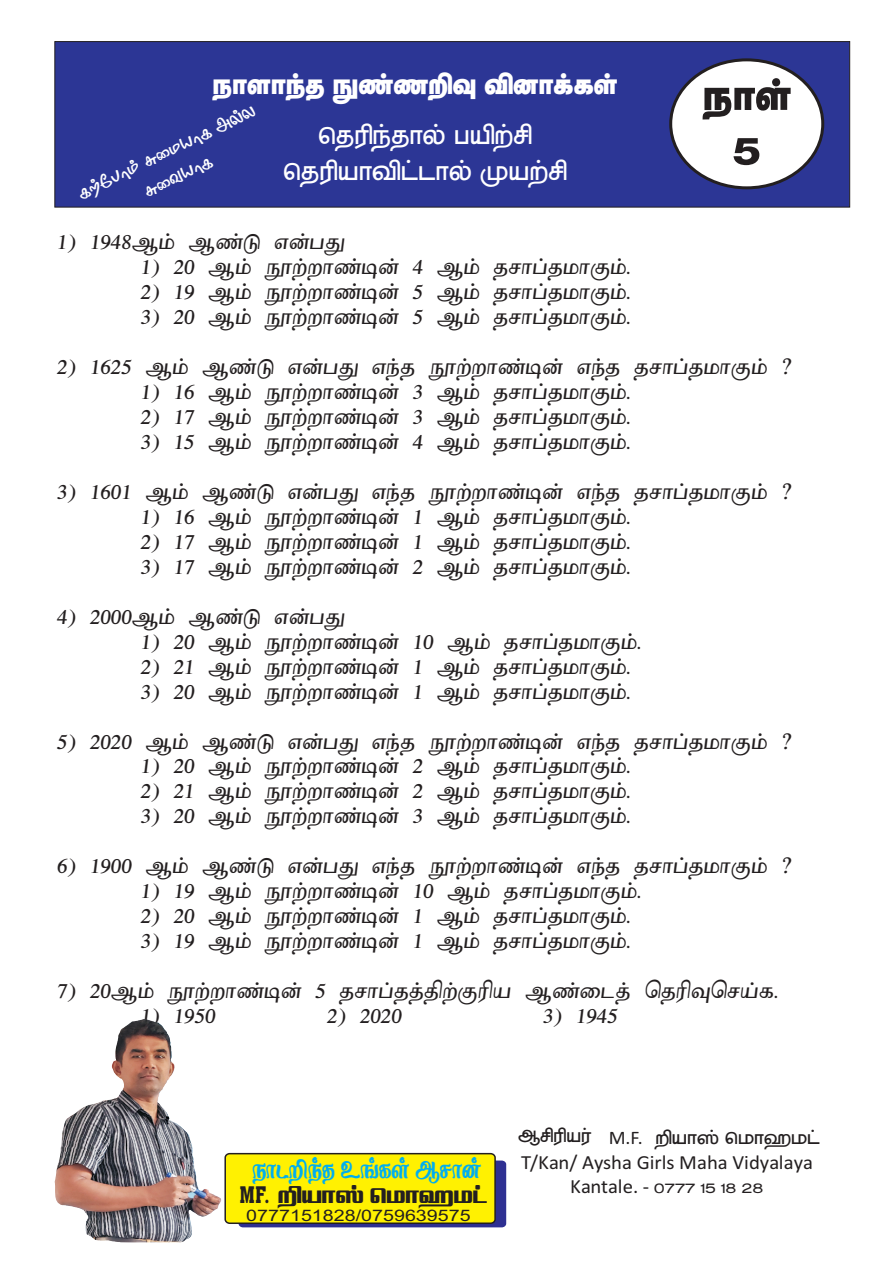
<style>
.page{position:relative;width:893px;height:1263px;background:#fff}
.page>*{position:absolute;margin:0;border:0;box-sizing:border-box;transform-origin:0 0}
.t1{font:54.6px/54.6px "NC Kavithajiny";color:#231f20;text-align:center}
.t2{font:36px/36px "NC Mani";color:#fff;text-align:center}
.t3{font:36px "NC Kavithajiny";color:#fff}
.t4{font:35.4px "NC Vemalan";color:#00aeef;scale:.73 1}
.t5{font:32.55px "NC Tharsha";color:#231f20;scale:.85 1}
.t6{font:27px "NC Gana";color:#fff}
.t7{font:25.5px "NC Mani";color:#231f20}
.t8{font:24px "NG Ganapathi";color:#231f20}
.t9{font:20.1px "Calibri";color:#231f20}
.t10{font:20.1px "NC Mani";color:#231f20}
.t11{font:15.9px "Arial";color:#231f20;scale:1.24 1}
.s1{font-family:"Aachen BT";font-size:22.5px}
.s2{font-family:"Calibri";font-size:19.2px}
.s3{font-family:"Calibri"}
</style>
<div class="page">
<div style="left:55px;top:41px;width:795px;height:166px;background:#2c3695"></div>
<div style="left:669px;top:58px;width:155px;height:131px;background:#fff;border:3px solid #231f20;border-radius:50%"></div>
<img style="left:54px;top:1032px;width:167px;height:211px">
<div style="left:239px;top:1160px;width:267px;height:67px;background:#2e3092;border-radius:4px"></div>
<div style="left:224px;top:1153px;width:272px;height:71px;background:#fff101;border:1px solid #231f20;border-radius:4px"></div>
<svg style="left:232px;top:109px;width:6px;height:6px"></svg>
<h2 class="t3" style="left:212px;top:67px;width:406px">ehshe;j Ez;zwpT tpdhf;fs;</h2>
<h2 class="t2" style="left:284px;top:118px;width:285px">njupe;jhy; gapw;rp njupahtpl;lhy; Kaw;rp</h2>
<p class="t6" style="left:72px;top:181px;width:196px;rotate:-26deg">f;gh; ia myy</p>
<p class="t6" style="left:83px;top:176px;width:136px;rotate:-26deg">wN kR k hf</p>
<p class="t6" style="left:139px;top:179px;width:75px;rotate:-26deg">Ritahf</p>
<h1 class="t1" style="left:703px;top:69px;width:90px">ehs;<br>5</h1>
<p class="t8" style="left:56px;top:231px;width:289px">1) 1948Mk; Mz;L vd;gJ</p>
<p class="t8" style="left:140px;top:255px;width:492px">1) 20 Mk; E}w;whz;bd; 4 Mk; jrhg;jkhFk;.</p>
<p class="t8" style="left:140px;top:280px;width:492px">2) 19 Mk; E}w;whz;bd; 5 Mk; jrhg;jkhFk;.</p>
<p class="t8" style="left:140px;top:305px;width:492px">3) 20 Mk; E}w;whz;bd; 5 Mk; jrhg;jkhFk;.</p>
<p class="t8" style="left:56px;top:355px;width:735px">2) 1625 Mk; Mz;L vd;gJ ve;j E}w;whz;bd; ve;j jrhg;jkhFk; ?</p>
<p class="t8" style="left:140px;top:380px;width:492px">1) 16 Mk; E}w;whz;bd; 3 Mk; jrhg;jkhFk;.</p>
<p class="t8" style="left:140px;top:405px;width:492px">2) 17 Mk; E}w;whz;bd; 3 Mk; jrhg;jkhFk;.</p>
<p class="t8" style="left:140px;top:430px;width:492px">3) 15 Mk; E}w;whz;bd; 4 Mk; jrhg;jkhFk;.</p>
<p class="t8" style="left:56px;top:480px;width:735px">3) 1601 Mk; Mz;L vd;gJ ve;j E}w;whz;bd; ve;j jrhg;jkhFk; ?</p>
<p class="t8" style="left:140px;top:505px;width:492px">1) 16 Mk; E}w;whz;bd; 1 Mk; jrhg;jkhFk;.</p>
<p class="t8" style="left:140px;top:530px;width:492px">2) 17 Mk; E}w;whz;bd; 1 Mk; jrhg;jkhFk;.</p>
<p class="t8" style="left:140px;top:555px;width:492px">3) 17 Mk; E}w;whz;bd; 2 Mk; jrhg;jkhFk;.</p>
<p class="t8" style="left:56px;top:605px;width:289px">4) 2000Mk; Mz;L vd;gJ</p>
<p class="t8" style="left:140px;top:630px;width:503px">1) 20 Mk; E}w;whz;bd; 10 Mk; jrhg;jkhFk;.</p>
<p class="t8" style="left:140px;top:655px;width:492px">2) 21 Mk; E}w;whz;bd; 1 Mk; jrhg;jkhFk;.</p>
<p class="t8" style="left:140px;top:680px;width:492px">3) 20 Mk; E}w;whz;bd; 1 Mk; jrhg;jkhFk;.</p>
<p class="t8" style="left:56px;top:730px;width:735px">5) 2020 Mk; Mz;L vd;gJ ve;j E}w;whz;bd; ve;j jrhg;jkhFk; ?</p>
<p class="t8" style="left:140px;top:755px;width:492px">1) 20 Mk; E}w;whz;bd; 2 Mk; jrhg;jkhFk;.</p>
<p class="t8" style="left:140px;top:780px;width:492px">2) 21 Mk; E}w;whz;bd; 2 Mk; jrhg;jkhFk;.</p>
<p class="t8" style="left:140px;top:805px;width:492px">3) 20 Mk; E}w;whz;bd; 3 Mk; jrhg;jkhFk;.</p>
<p class="t8" style="left:56px;top:855px;width:735px">6) 1900 Mk; Mz;L vd;gJ ve;j E}w;whz;bd; ve;j jrhg;jkhFk; ?</p>
<p class="t8" style="left:140px;top:880px;width:503px">1) 19 Mk; E}w;whz;bd; 10 Mk; jrhg;jkhFk;.</p>
<p class="t8" style="left:140px;top:905px;width:492px">2) 20 Mk; E}w;whz;bd; 1 Mk; jrhg;jkhFk;.</p>
<p class="t8" style="left:140px;top:930px;width:492px">3) 19 Mk; E}w;whz;bd; 1 Mk; jrhg;jkhFk;.</p>
<p class="t8" style="left:56px;top:980px;width:723px">7) 20Mk; E}w;whz;bd; 5 jrhg;jj;jpw;Fupa Mz;ilj; njupTnra;f.</p>
<p class="t8" style="left:140px;top:1005px;width:76px">1) 1950</p>
<p class="t8" style="left:326px;top:1005px;width:76px">2) 2020</p>
<p class="t8" style="left:542px;top:1005px;width:76px">3) 1945</p>
<h3 class="t4" style="left:252px;top:1152px;width:315px">ehlwpe;j cq;fs; Mrhd;</h3>
<h3 class="t5" style="left:239px;top:1179px;width:293px"><span class="s1">MF.</span> wpah]; nkh`kl;</h3>
<p class="t11" style="left:246px;top:1209px;width:182px">0777151828/0759639575</p>
<p class="t7" style="left:518px;top:1123px;width:75px">Mrpupau;</p>
<p class="t7" style="left:609px;top:1125px;width:213px"><span class="s2">M.F.</span> wpah]; nkh`kl;</p>
<p class="t9" style="left:521px;top:1153px;width:293px">T/Kan/ Aysha Girls Maha Vidyalaya</p>
<p class="t10" style="left:570px;top:1178px;width:195px"><span class="s3">Kantale. -</span> 0777 15 18 28</p>
</div>
